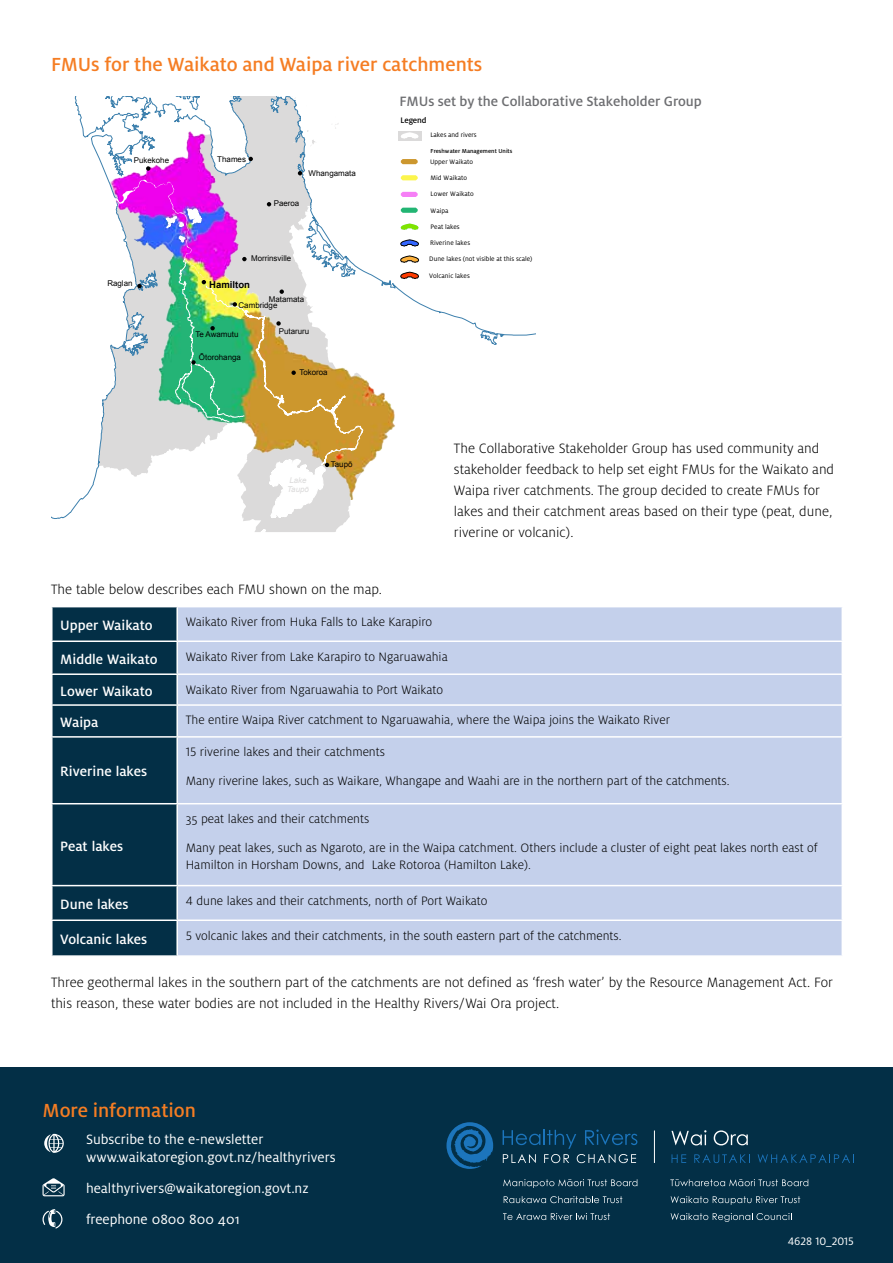
<style>
.page{position:relative;width:893px;height:1263px;background:#fff}
.page>*{position:absolute;margin:0;border:0;box-sizing:border-box;transform-origin:0 0}
.t1{font:500 21px "Milo OT";color:#f57d23}
.t2{font:500 21px "Milo Pro";color:#f57d23}
.t3{font:300 15px/21px "Milo Pro";color:#000}
.t4{font:15px/18.1px "Milo Pro";color:#fff}
.t5{font:500 15px "Milo Pro";color:#fff}
.t6{font:500 15px "Milo OT";color:#6d6e71}
.t7{font:300 13.5px/29.2px "Milo OT";color:#000}
.t8{font:12px "Milo Pro";color:#fff}
.t9{font:700 9.6px "Arial";color:#000}
.t10{font:500 8.85px "Milo Pro";letter-spacing:-.02em;color:#000}
.t11{font:7.95px "Arial";color:#000}
.t12{font:italic 7.95px/9.6px "Arial";color:#dbdada}
.t13{font:7.2px "Milo Pro";color:#000}
.t14{font:500 6.3px "Milo Pro";color:#000}
</style>
<div class="page">
<div style="left:0;top:1067px;width:893px;height:196px;background:#032f46"></div>
<svg style="left:43px;top:1209px;width:19px;height:19px"></svg>
<svg style="left:44px;top:1134px;width:20px;height:19px"></svg>
<svg style="left:43px;top:1178px;width:22px;height:18px"></svg>
<svg style="left:503px;top:1129px;width:134px;height:34px"></svg>
<svg style="left:446px;top:1122px;width:47px;height:47px"></svg>
<svg style="left:671px;top:1130px;width:35px;height:15px"></svg>
<svg style="left:672px;top:1154px;width:14px;height:9px"></svg>
<svg style="left:694px;top:1154px;width:56px;height:9px"></svg>
<svg style="left:758px;top:1154px;width:96px;height:9px"></svg>
<hr style="left:654px;top:1130px;width:1px;height:33px;background:#fff">
<svg style="left:503px;top:1179px;width:134px;height:9px"></svg>
<svg style="left:504px;top:1196px;width:118px;height:7px"></svg>
<svg style="left:503px;top:1213px;width:107px;height:7px"></svg>
<svg style="left:670px;top:1179px;width:138px;height:7px"></svg>
<svg style="left:671px;top:1196px;width:129px;height:9px"></svg>
<svg style="left:671px;top:1213px;width:121px;height:9px"></svg>
<svg style="left:714px;top:1130px;width:34px;height:15px"></svg>
<img style="left:95px;top:114px;width:315px;height:365px">
<svg style="left:115px;top:96px;width:256px;height:436px"></svg>
<svg style="left:401px;top:159px;width:17px;height:5px"></svg>
<svg style="left:401px;top:175px;width:17px;height:5px"></svg>
<svg style="left:401px;top:192px;width:17px;height:5px"></svg>
<svg style="left:401px;top:208px;width:17px;height:5px"></svg>
<div style="left:399px;top:131px;width:23px;height:9px;background:#dbdada"></div>
<svg style="left:401px;top:132px;width:18px;height:7px"></svg>
<svg style="left:400px;top:255px;width:19px;height:8px"></svg>
<svg style="left:401px;top:224px;width:18px;height:6px"></svg>
<svg style="left:400px;top:239px;width:19px;height:8px"></svg>
<svg style="left:400px;top:271px;width:19px;height:8px"></svg>
<div style="left:53px;top:607px;width:123px;height:348px;background:#032f46"></div>
<div style="left:178px;top:607px;width:664px;height:348px;background:#c4d0eb"></div>
<hr style="left:51px;top:640px;width:126px;height:2px;background:#fff">
<hr style="left:51px;top:673px;width:126px;height:2px;background:#fff">
<hr style="left:51px;top:704px;width:126px;height:2px;background:#fff">
<hr style="left:51px;top:736px;width:126px;height:2px;background:#fff">
<hr style="left:51px;top:803px;width:126px;height:1px;background:#fff">
<hr style="left:51px;top:885px;width:126px;height:1px;background:#fff">
<hr style="left:51px;top:919px;width:126px;height:2px;background:#fff">
<hr style="left:177px;top:640px;width:666px;height:2px;background:#fff">
<hr style="left:177px;top:673px;width:666px;height:2px;background:#fff">
<hr style="left:177px;top:704px;width:666px;height:2px;background:#fff">
<hr style="left:177px;top:736px;width:666px;height:2px;background:#fff">
<hr style="left:177px;top:803px;width:666px;height:1px;background:#fff">
<hr style="left:177px;top:885px;width:666px;height:1px;background:#fff">
<hr style="left:177px;top:919px;width:666px;height:2px;background:#fff">
<h1 class="t1" style="left:51px;top:53px;width:433px">FMUs for the Waikato and Waipa river catchments</h1>
<p class="t6" style="left:400px;top:93px;width:304px">FMUs set by the Collaborative Stakeholder Group</p>
<p class="t10" style="left:400px;top:115px;width:27px">Legend</p>
<p class="t13" style="left:430px;top:131px;width:48px">Lakes and rivers</p>
<p class="t11" style="left:134px;top:155px;width:37px">Pukekohe</p>
<p class="t11" style="left:217px;top:154px;width:30px">Thames</p>
<p class="t11" style="left:274px;top:198px;width:27px">Paeroa</p>
<p class="t11" style="left:309px;top:168px;width:49px">Whangamata</p>
<p class="t11" style="left:107px;top:278px;width:27px">Raglan</p>
<p class="t11" style="left:251px;top:253px;width:42px">Morrinsville</p>
<p class="t11" style="left:269px;top:294px;width:37px">Matamata</p>
<p class="t9" style="left:209px;top:278px;width:42px">Hamilton</p>
<p class="t11" style="left:239px;top:300px;width:40px">Cambridge</p>
<p class="t11" style="left:195px;top:329px;width:45px">Te Awamutu</p>
<p class="t11" style="left:199px;top:352px;width:43px">Ōtorohanga</p>
<p class="t11" style="left:279px;top:325px;width:32px">Putaruru</p>
<p class="t11" style="left:299px;top:367px;width:30px">Tokoroa</p>
<p class="t12" style="left:287px;top:475px;width:23px">Lake<br>Taupō</p>
<p class="t11" style="left:331px;top:459px;width:23px">Taupō</p>
<p class="t14" style="left:431px;top:147px;width:83px">Freshwater Management Units</p>
<p class="t13" style="left:430px;top:157px;width:45px">Upper Waikato</p>
<p class="t13" style="left:431px;top:174px;width:38px">Mid Waikato</p>
<p class="t13" style="left:431px;top:190px;width:45px">Lower Waikato</p>
<p class="t13" style="left:430px;top:206px;width:20px">Waipa</p>
<p class="t13" style="left:431px;top:223px;width:31px">Peat lakes</p>
<p class="t13" style="left:430px;top:239px;width:42px">Riverine lakes</p>
<p class="t13" style="left:429px;top:272px;width:42px">Volcanic lakes</p>
<p class="t13" style="left:429px;top:255px;width:105px">Dune lakes (not visible at this scale)</p>
<p class="t3" style="left:454px;top:438px;width:382px">The Collaborative Stakeholder Group has used community and stakeholder feedback to help set eight FMUs for the Waikato and Waipa river catchments. The group decided to create FMUs for lakes and their catchment areas based on their type (peat, dune, riverine or volcanic).</p>
<p class="t3" style="left:51px;top:578px;width:332px">The table below describes each FMU shown on the map.</p>
<p class="t5" style="left:60px;top:617px;width:94px">Upper Waikato</p>
<p class="t7" style="left:186px;top:607px;width:248px">Waikato River from Huka Falls to Lake Karapiro</p>
<p class="t5" style="left:60px;top:651px;width:99px">Middle Waikato</p>
<p class="t7" style="left:186px;top:642px;width:263px">Waikato River from Lake Karapiro to Ngaruawahia</p>
<p class="t5" style="left:60px;top:683px;width:94px">Lower Waikato</p>
<p class="t7" style="left:186px;top:675px;width:259px">Waikato River from Ngaruawahia to Port Waikato</p>
<p class="t5" style="left:60px;top:714px;width:40px">Waipa</p>
<p class="t7" style="left:186px;top:706px;width:486px">The entire Waipa River catchment to Ngaruawahia, where the Waipa joins the Waikato River</p>
<p class="t5" style="left:60px;top:763px;width:88px">Riverine lakes</p>
<p class="t7" style="left:186px;top:737px;width:545px">15 riverine lakes and their catchments<br>Many riverine lakes, such as Waikare, Whangape and Waahi are in the northern part of the catchments.</p>
<p class="t5" style="left:60px;top:838px;width:64px">Peat lakes</p>
<p class="t7" style="left:186px;top:804px;width:633px">35 peat lakes and their catchments<br>Many peat lakes, such as Ngaroto, are in the Waipa catchment. Others include a cluster of eight peat lakes north east of</p>
<p class="t7" style="left:186px;top:850px;width:347px">Hamilton in Horsham Downs, and Lake Rotoroa (Hamilton Lake).</p>
<p class="t5" style="left:60px;top:896px;width:70px">Dune lakes</p>
<p class="t7" style="left:186px;top:886px;width:303px">4 dune lakes and their catchments, north of Port Waikato</p>
<p class="t5" style="left:60px;top:931px;width:89px">Volcanic lakes</p>
<p class="t7" style="left:186px;top:921px;width:437px">5 volcanic lakes and their catchments, in the south eastern part of the catchments.</p>
<p class="t3" style="left:51px;top:972px;width:783px">Three geothermal lakes in the southern part of the catchments are not defined as ‘fresh water’ by the Resource Management Act. For this reason, these water bodies are not included in the Healthy Rivers/Wai Ora project.</p>
<h1 class="t2" style="left:43px;top:1099px;width:155px">More information</h1>
<p class="t4" style="left:86px;top:1130px;width:251px">Subscribe to the e-newsletter www.waikatoregion.govt.nz/healthyrivers</p>
<p class="t4" style="left:86px;top:1172px;width:224px;line-height:30.9px">healthyrivers@waikatoregion.govt.nz freephone 0800 800 401</p>
<p class="t8" style="left:788px;top:1235px;width:68px">4628 10_2015</p>
</div>
